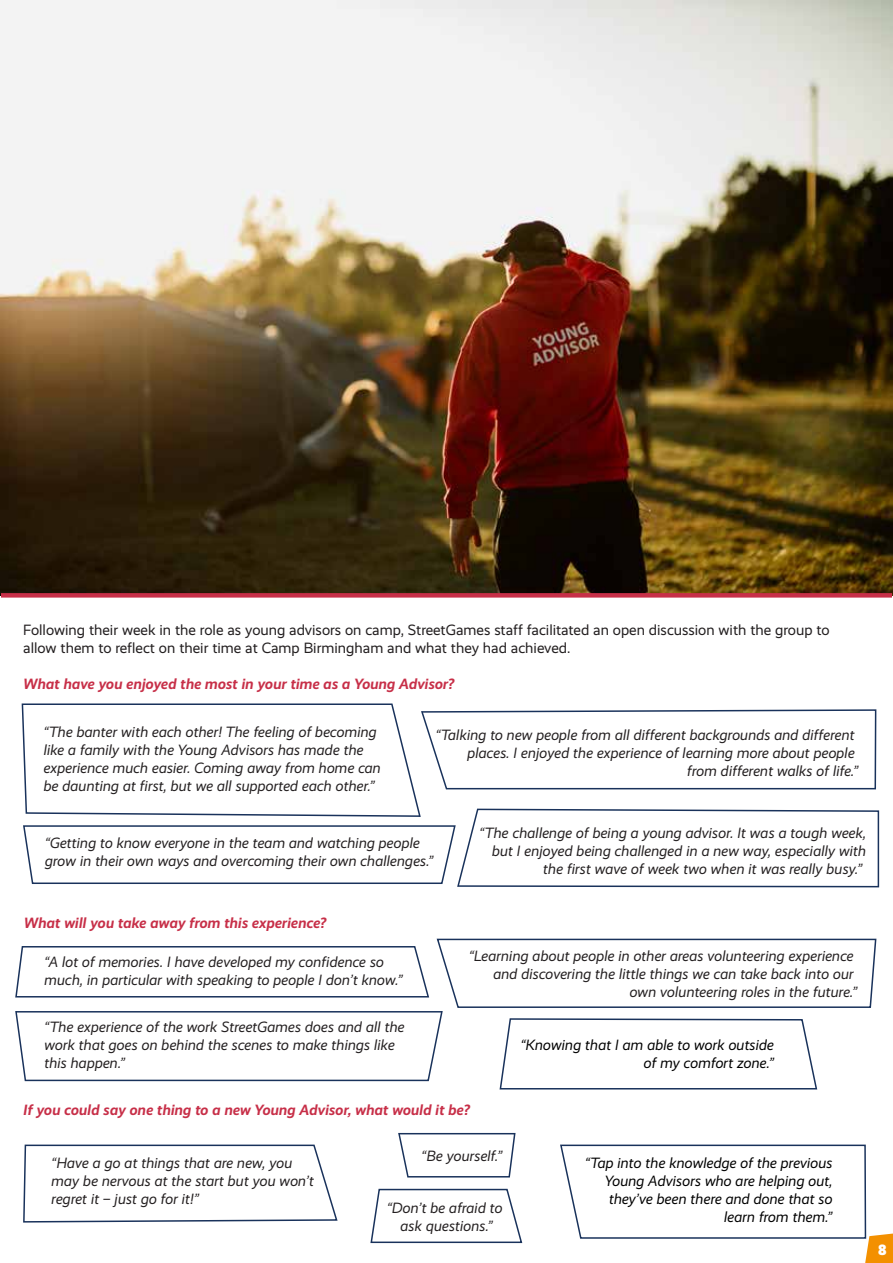
<style>
.page{position:relative;width:893px;height:1263px;background:#fff}
.page>*{position:absolute;margin:0;border:0;box-sizing:border-box;transform-origin:0 0}
.t1{font:italic 15px/18px "Realist";color:#231f20}
.t2{font:15px/18px "Realist";color:#231f20}
.t3{font:italic 15px/18px "Realist";color:#000;text-align:right}
.t4{font:italic 700 15px "Realist";color:#c72f48}
.t5{font:900 15px "Realist";color:#fff}
</style>
<div class="page">
<img style="left:0;top:0;width:893px;height:595px">
<div style="left:1px;top:593px;width:891px;height:5px;background:#c72f48"></div>
<svg style="left:21px;top:703px;width:398px;height:105px"></svg>
<svg style="left:421px;top:709px;width:456px;height:81px"></svg>
<svg style="left:23px;top:808px;width:857px;height:80px"></svg>
<svg style="left:15px;top:938px;width:862px;height:152px"></svg>
<svg style="left:23px;top:1144px;width:315px;height:79px"></svg>
<svg style="left:398px;top:1132px;width:118px;height:46px"></svg>
<svg style="left:370px;top:1188px;width:153px;height:56px"></svg>
<svg style="left:560px;top:1144px;width:333px;height:119px"></svg>
<p class="t2" style="left:23px;top:620px;width:808px">Following their week in the role as young advisors on camp, StreetGames staff facilitated an open discussion with the group to allow them to reflect on their time at Camp Birmingham and what they had achieved.</p>
<p class="t4" style="left:23px;top:675px;width:432px">What have you enjoyed the most in your time as a Young Advisor?</p>
<p class="t1" style="left:43px;top:722px;width:339px">“The banter with each other! The feeling of becoming like a family with the Young Advisors has made the experience much easier. Coming away from home can be daunting at first, but we all supported each other.”</p>
<p class="t1" style="left:435px;top:725px;width:424px;text-align:right">“Talking to new people from all different backgrounds and different places. I enjoyed the experience of learning more about people<br>from different walks of life.”</p>
<p class="t1" style="left:45px;top:834px;width:390px">“Getting to know everyone in the team and watching people grow in their own ways and overcoming their own challenges.”</p>
<p class="t1" style="left:479px;top:823px;width:388px;text-align:right">“The challenge of being a young advisor. It was a tough week, but I enjoyed being challenged in a new way, especially with the first wave of week two when it was really busy.”</p>
<p class="t4" style="left:24px;top:914px;width:304px">What will you take away from this experience?</p>
<p class="t1" style="left:44px;top:953px;width:360px">“A lot of memories. I have developed my confidence so much, in particular with speaking to people I don’t know.”</p>
<p class="t1" style="left:44px;top:1018px;width:362px">“The experience of the work StreetGames does and all the work that goes on behind the scenes to make things like this happen.”</p>
<p class="t1" style="left:469px;top:947px;width:390px;text-align:right">“Learning about people in other areas volunteering experience and discovering the little things we can take back into our own volunteering roles in the future.”</p>
<p class="t3" style="left:520px;top:1036px;width:255px">“Knowing that I am able to work outside of my comfort zone.”</p>
<p class="t4" style="left:23px;top:1101px;width:448px">If you could say one thing to a new Young Advisor, what would it be?</p>
<p class="t1" style="left:51px;top:1154px;width:264px">“Have a go at things that are new, you may be nervous at the start but you won’t regret it – just go for it!”</p>
<p class="t1" style="left:421px;top:1147px;width:83px">“Be yourself.”</p>
<p class="t1" style="left:387px;top:1199px;width:117px;text-align:center">“Don’t be afraid to ask questions.”</p>
<p class="t3" style="left:585px;top:1153px;width:249px">“Tap into the knowledge of the previous<br>Young Advisors who are helping out, they’ve been there and done that so learn from them.”</p>
<p class="t5" style="left:878px;top:1241px;width:10px">8</p>
</div>
